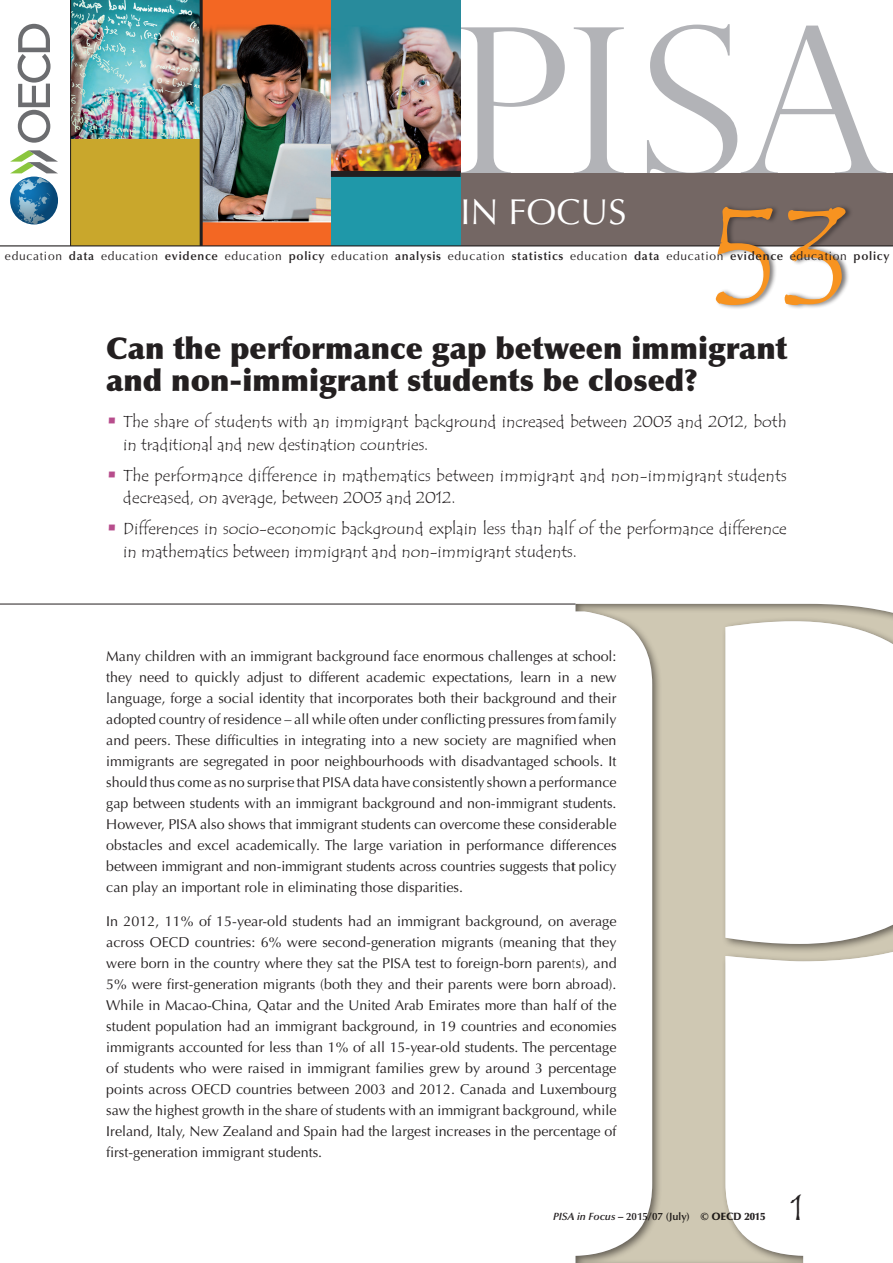
<style>
.page{position:relative;width:893px;height:1263px;background:#fff}
.page>*{position:absolute;margin:0;border:0;box-sizing:border-box;transform-origin:0 0}
.t1{font:300 203.7px "Perpetua Titling";color:#b2b3b7;scale:1.08 1}
.t2{font:142.5px "Tempus Sans ITC Std";color:#f79320}
.t3{font:36px "Optima LT Std";color:#fff}
.t4{font:36px "Tempus Sans ITC Std";color:#231f20}
.t5{font:900 30px/31.5px "Optima LT Std";color:#231f20}
.t6{font:16.5px/22.5px "Tempus Sans ITC Std";color:#231f20}
.t7{font:14.25px/21px "Optima LT Std";color:#231f20;text-align:justify}
.t8{font:12px "Optima LT Std";letter-spacing:.06em;color:#231f20}
.t9{font:600 10.5px "Optima LT Std";color:#231f20}
.s1{font-weight:600}
.s2{font-family:"ITC Eras Std";font-weight:500;font-size:19.5px;color:#b74d8c}
.s3{font-style:italic}
.s4{font-weight:900}
</style>
<div class="page">
<div style="left:461px;top:174px;width:432px;height:72px;background:#746764"></div>
<img style="left:203px;top:0;width:258px;height:245px">
<img style="left:71px;top:0;width:129px;height:140px">
<div style="left:71px;top:140px;width:130px;height:106px;background:#c9a72c"></div>
<div style="left:331px;top:174px;width:130px;height:72px;background:#1f98a9"></div>
<div style="left:331px;top:171px;width:130px;height:6px;background:#231f20"></div>
<hr style="left:200px;top:0;width:3px;height:246px;background:#231f20">
<hr style="left:70px;top:0;width:1px;height:246px;background:#231f20">
<svg style="left:18px;top:24px;width:33px;height:119px"></svg>
<svg style="left:10px;top:177px;width:48px;height:47px;background:#3577a1"></svg>
<svg style="left:10px;top:150px;width:48px;height:29px"></svg>
<hr style="left:0;top:245px;width:893px;height:1px;background:#231f20">
<div style="left:715px;top:203px;width:139px;height:107px;background:#231f20;opacity:.6"></div>
<hr style="left:0;top:604px;width:575px;height:1px;background:#231f20">
<div style="left:575px;top:603px;width:318px;height:660px;background:#231f20;opacity:.6"></div>
<h1 class="t1" style="left:452px;top:-22px;width:406px">PISA</h1>
<h2 class="t2" style="left:709px;top:167px;width:142px">53</h2>
<h3 class="t3" style="left:461px;top:191px;width:168px">IN FOCUS</h3>
<p class="t8" style="left:5px;top:249px;width:886px">education <span class="s1">data</span> education <span class="s1">evidence</span> education <span class="s1">policy</span> education <span class="s1">analysis</span> education <span class="s1">statistics</span> education <span class="s1">data</span> education <span class="s1">evidence</span> education <span class="s1">policy</span></p>
<h3 class="t5" style="left:106px;top:333px;width:682px">Can the performance gap between immigrant and non-immigrant students be closed?</h3>
<p class="t6" style="left:123px;top:411px;width:665px;text-indent:-17px"><span class="s2">•</span> The share of students with an immigrant background increased between 2003 and 2012, both in traditional and new destination countries.</p>
<p class="t6" style="left:123px;top:464px;width:665px;text-indent:-17px"><span class="s2">•</span> The performance difference in mathematics between immigrant and non-immigrant students decreased, on average, between 2003 and 2012.</p>
<p class="t6" style="left:123px;top:518px;width:665px;text-indent:-17px"><span class="s2">•</span> Differences in socio-economic background explain less than half of the performance difference in mathematics between immigrant and non-immigrant students.</p>
<p class="t7" style="left:106px;top:646px;width:512px">Many children with an immigrant background face enormous challenges at school: they need to quickly adjust to different academic expectations, learn in a new language, forge a social identity that incorporates both their background and their adopted country of residence – all while often under conflicting pressures from family and peers. These difficulties in integrating into a new society are magnified when immigrants are segregated in poor neighbourhoods with disadvantaged schools. It should thus come as no surprise that PISA data have consistently shown a performance gap between students with an immigrant background and non-immigrant students.<br>However, PISA also shows that immigrant students can overcome these considerable obstacles and excel academically. The large variation in performance differences between immigrant and non-immigrant students across countries suggests that policy can play an important role in eliminating those disparities.</p>
<p class="t7" style="left:106px;top:910px;width:512px">In 2012, 11% of 15-year-old students had an immigrant background, on average across OECD countries: 6% were second-generation migrants (meaning that they were born in the country where they sat the PISA test to foreign-born parents), and 5% were first-generation migrants (both they and their parents were born abroad).<br>While in Macao-China, Qatar and the United Arab Emirates more than half of the student population had an immigrant background, in 19 countries and economies immigrants accounted for less than 1% of all 15-year-old students. The percentage of students who were raised in immigrant families grew by around 3 percentage points across OECD countries between 2003 and 2012. Canada and Luxembourg saw the highest growth in the share of students with an immigrant background, while Ireland, Italy, New Zealand and Spain had the largest increases in the percentage of first‑generation immigrant students.</p>
<p class="t9" style="left:553px;top:1211px;width:214px"><span class="s3">PISA in Focus</span> – 2015/07 (July) <span class="s4">© OECD 2015</span></p>
<h3 class="t4" style="left:790px;top:1186px;width:15px">1</h3>
</div>
